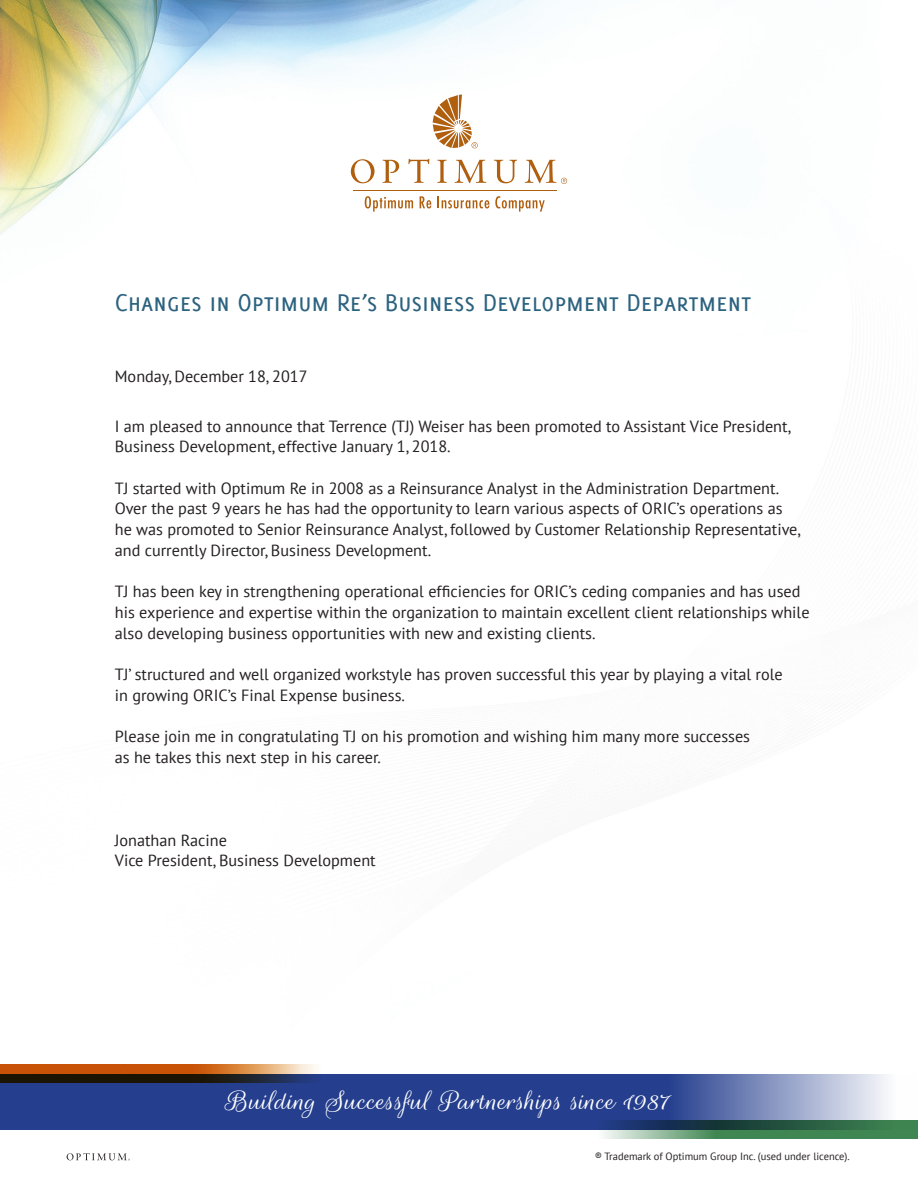
<style>
.page{position:relative;width:918px;height:1188px;background:#fff}
.page>*{position:absolute;margin:0;border:0;box-sizing:border-box;transform-origin:0 0}
.t1{font:28.5px "Rouge Script";color:#fff;scale:1.2 1}
.t2{font:26.55px "Delicious Small Caps";letter-spacing:-.01em;color:#2b627f}
.t3{font:16.2px/20.7px "PT Sans";color:#231f20}
.t4{font:10.5px "PT Sans";color:#231f20}
</style>
<div class="page">
<img style="left:0;top:0;width:568px;height:1065px">
<svg style="left:67px;top:1153px;width:63px;height:8px"></svg>
<svg style="left:0;top:1074px;width:887px;height:55px;background:#3d549a"></svg>
<svg style="left:588px;top:1120px;width:330px;height:18px;background:#427260"></svg>
<svg style="left:0;top:1065px;width:332px;height:18px;background:#784a2a"></svg>
<svg style="left:433px;top:94px;width:45px;height:54px"></svg>
<svg style="left:365px;top:196px;width:48px;height:16px"></svg>
<svg style="left:420px;top:196px;width:11px;height:12px"></svg>
<svg style="left:438px;top:196px;width:51px;height:12px"></svg>
<svg style="left:495px;top:196px;width:50px;height:16px"></svg>
<hr style="left:353px;top:190px;width:203px;height:1px;background:#b05f0f">
<svg style="left:351px;top:159px;width:24px;height:24px"></svg>
<svg style="left:383px;top:160px;width:16px;height:23px"></svg>
<svg style="left:408px;top:159px;width:21px;height:24px"></svg>
<svg style="left:437px;top:160px;width:10px;height:23px"></svg>
<svg style="left:455px;top:160px;width:31px;height:23px"></svg>
<svg style="left:494px;top:160px;width:23px;height:23px"></svg>
<svg style="left:525px;top:160px;width:42px;height:24px"></svg>
<h2 class="t2" style="left:115px;top:287px;width:638px">Changes in Optimum Re’s Business Development Department</h2>
<p class="t3" style="left:115px;top:366px;width:194px">Monday, December 18, 2017</p>
<p class="t3" style="left:115px;top:415px;width:678px">I am pleased to announce that Terrence (TJ) Weiser has been promoted to Assistant Vice President,<br>Business Development, effective January 1, 2018.</p>
<p class="t3" style="left:115px;top:477px;width:687px">TJ started with Optimum Re in 2008 as a Reinsurance Analyst in the Administration Department.<br>Over the past 9 years he has had the opportunity to learn various aspects of ORIC’s operations as he was promoted to Senior Reinsurance Analyst, followed by Customer Relationship Representative, and currently Director, Business Development.</p>
<p class="t3" style="left:115px;top:581px;width:696px">TJ has been key in strengthening operational efficiencies for ORIC’s ceding companies and has used his experience and expertise within the organization to maintain excellent client relationships while also developing business opportunities with new and existing clients.</p>
<p class="t3" style="left:115px;top:664px;width:669px">TJ’ structured and well organized workstyle has proven successful this year by playing a vital role in growing ORIC’s Final Expense business.</p>
<p class="t3" style="left:115px;top:726px;width:637px">Please join me in congratulating TJ on his promotion and wishing him many more successes as he takes this next step in his career.</p>
<p class="t3" style="left:115px;top:829px;width:262px">Jonathan Racine<br>Vice President, Business Development</p>
<h1 class="t1" style="left:225px;top:1085px;width:373px">Building Successful Partnerships since 1987</h1>
<p class="t4" style="left:595px;top:1150px;width:257px">® Trademark of Optimum Group Inc. (used under licence).</p>
</div>
